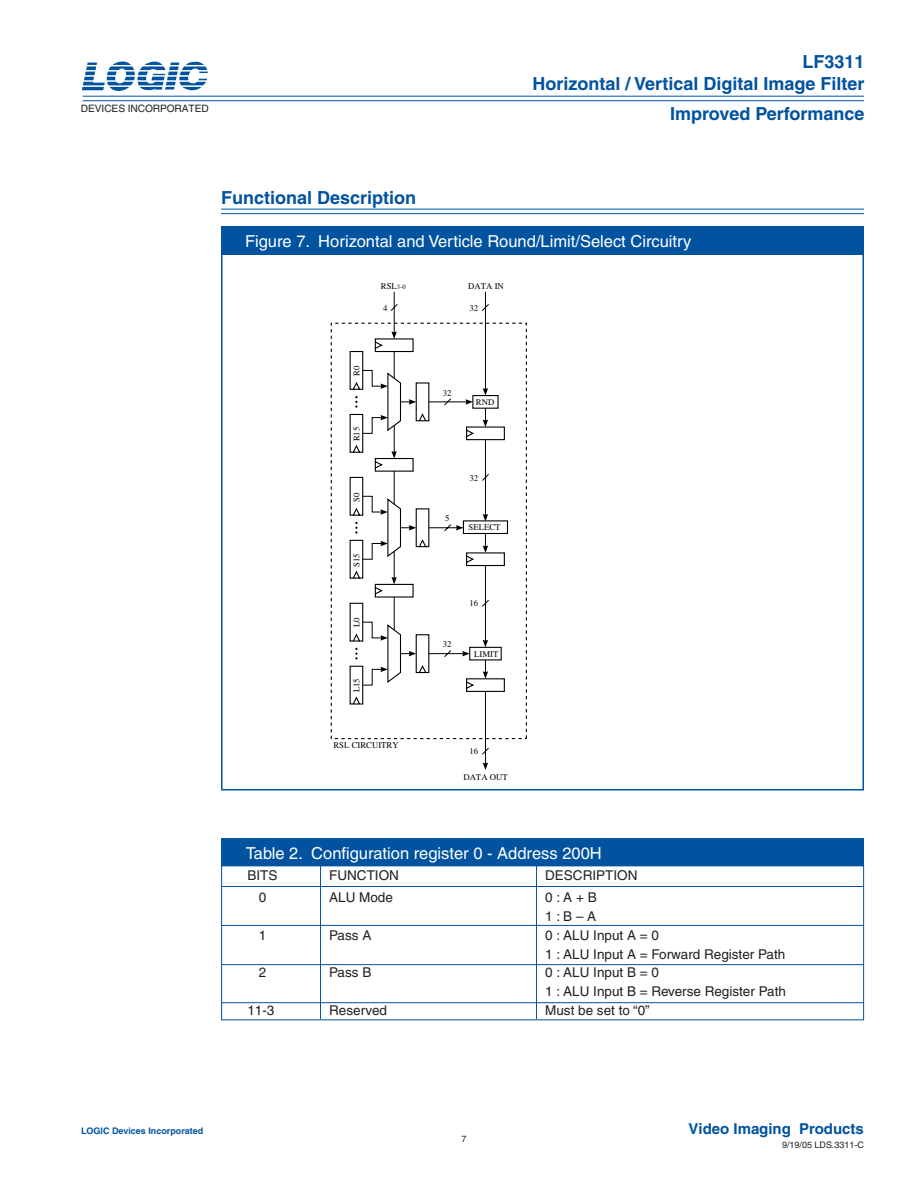
<style>
.page{position:relative;width:918px;height:1188px;background:#fff}
.page>*{position:absolute;margin:0;border:0;box-sizing:border-box;transform-origin:0 0}
.t1{font:700 18px/21.6px "Helvetica";color:#0153a0;text-align:right}
.t2{font:16.5px "Helvetica";color:#fff}
.t3{font:700 15px "Helvetica";color:#0153a0}
.t4{font:13.5px "Helvetica";color:#231f20}
.t5{font:10.2px "Helvetica";letter-spacing:-.01em;color:#231f20}
.t6{font:700 9px "Helvetica";color:#0153a0}
.t7{font:9px "Helvetica";color:#231f20}
.t8{font:8.7px "Times";color:#000}
.s1{font-size:6.6px}
</style>
<div class="page">
<svg style="left:82px;top:62px;width:126px;height:29px"></svg>
<hr style="left:83px;top:96px;width:781px;height:1px;background:#0153a0">
<hr style="left:83px;top:100px;width:781px;height:1px;background:#0153a0">
<hr style="left:221px;top:209px;width:643px;height:1px;background:#0153a0">
<hr style="left:221px;top:213px;width:643px;height:1px;background:#0153a0">
<div style="left:222px;top:838px;width:642px;height:28px;background:#0153a0"></div>
<hr style="left:320px;top:866px;width:1px;height:153px;background:#0153a0">
<hr style="left:536px;top:866px;width:1px;height:153px;background:#0153a0">
<hr style="left:222px;top:886px;width:641px;height:1px;background:#0153a0">
<hr style="left:222px;top:925px;width:641px;height:1px;background:#0153a0">
<hr style="left:222px;top:964px;width:642px;height:1px;background:#0153a0">
<hr style="left:221px;top:1002px;width:642px;height:1px;background:#0153a0">
<div style="left:221px;top:226px;width:643px;height:28px;background:#0153a0"></div>
<hr style="left:394px;top:292px;width:1px;height:44px;background:#000">
<svg style="left:390px;top:304px;width:8px;height:7px"></svg>
<svg style="left:482px;top:747px;width:7px;height:8px"></svg>
<hr style="left:485px;top:292px;width:1px;height:100px;background:#000">
<hr style="left:485px;top:691px;width:1px;height:76px;background:#000">
<svg style="left:483px;top:763px;width:5px;height:7px"></svg>
<div style="left:331px;top:323px;width:196px;height:416px;border:1px dashed #000"></div>
<svg style="left:482px;top:304px;width:7px;height:7px"></svg>
<div style="left:463px;top:520px;width:45px;height:14px;border:1px solid #000"></div>
<svg style="left:349px;top:331px;width:156px;height:374px"></svg>
<hr style="left:394px;top:551px;width:1px;height:31px;background:#000">
<div style="left:221px;top:253px;width:643px;height:537px;border:2px solid #0153a0"></div>
<p class="t5" style="left:81px;top:102px;width:129px">DEVICES INCORPORATED</p>
<p class="t1" style="left:532px;top:51px;width:334px">LF3311<br>Horizontal / Vertical Digital Image Filter</p>
<p class="t1" style="left:670px;top:103px;width:196px">Improved Performance</p>
<p class="t1" style="left:221px;top:187px;width:197px">Functional Description</p>
<p class="t2" style="left:245px;top:232px;width:448px">Figure 7. Horizontal and Verticle Round/Limit/Select Circuitry</p>
<p class="t8" style="left:381px;top:280px;width:26px">RSL<span class="s1">3-0</span></p>
<p class="t8" style="left:351px;top:376px;width:12px;rotate:-90deg">R0</p>
<p class="t8" style="left:351px;top:441px;width:16px;rotate:-90deg">R15</p>
<p class="t8" style="left:351px;top:502px;width:11px;rotate:-90deg">S0</p>
<p class="t8" style="left:351px;top:567px;width:15px;rotate:-90deg">S15</p>
<p class="t8" style="left:351px;top:627px;width:11px;rotate:-90deg">L0</p>
<p class="t8" style="left:351px;top:692px;width:16px;rotate:-90deg">L15</p>
<p class="t8" style="left:383px;top:303px;width:6px">4</p>
<p class="t8" style="left:333px;top:740px;width:67px">RSL CIRCUITRY</p>
<p class="t8" style="left:468px;top:281px;width:37px">DATA IN</p>
<p class="t8" style="left:469px;top:303px;width:10px">32</p>
<p class="t8" style="left:443px;top:387px;width:10px">32</p>
<p class="t8" style="left:476px;top:397px;width:20px">RND</p>
<p class="t8" style="left:445px;top:513px;width:6px">5</p>
<p class="t8" style="left:469px;top:472px;width:10px">32</p>
<p class="t8" style="left:468px;top:522px;width:34px">SELECT</p>
<p class="t8" style="left:443px;top:639px;width:10px">32</p>
<p class="t8" style="left:469px;top:598px;width:10px">16</p>
<p class="t8" style="left:474px;top:649px;width:26px">LIMIT</p>
<p class="t8" style="left:469px;top:746px;width:10px">16</p>
<p class="t8" style="left:463px;top:771px;width:46px">DATA OUT</p>
<p class="t2" style="left:246px;top:844px;width:358px">Table 2. Configuration register 0 - Address 200H</p>
<p class="t4" style="left:247px;top:867px;width:32px">BITS</p>
<p class="t4" style="left:329px;top:867px;width:71px">FUNCTION</p>
<p class="t4" style="left:545px;top:867px;width:94px">DESCRIPTION</p>
<p class="t4" style="left:259px;top:890px;width:9px">0</p>
<p class="t4" style="left:329px;top:890px;width:65px">ALU Mode</p>
<p class="t4" style="left:545px;top:890px;width:53px">0 : A + B</p>
<p class="t4" style="left:545px;top:909px;width:53px">1 : B – A</p>
<p class="t4" style="left:259px;top:927px;width:9px">1</p>
<p class="t4" style="left:329px;top:927px;width:44px">Pass A</p>
<p class="t4" style="left:545px;top:927px;width:115px">0 : ALU Input A = 0</p>
<p class="t4" style="left:545px;top:946px;width:242px">1 : ALU Input A = Forward Register Path</p>
<p class="t4" style="left:259px;top:965px;width:9px">2</p>
<p class="t4" style="left:329px;top:965px;width:44px">Pass B</p>
<p class="t4" style="left:545px;top:965px;width:115px">0 : ALU Input B = 0</p>
<p class="t4" style="left:545px;top:984px;width:242px">1 : ALU Input B = Reverse Register Path</p>
<p class="t4" style="left:247px;top:1002px;width:29px">11-3</p>
<p class="t4" style="left:329px;top:1002px;width:59px">Reserved</p>
<p class="t4" style="left:545px;top:1002px;width:106px">Must be set to “0”</p>
<p class="t6" style="left:81px;top:1126px;width:124px">LOGIC Devices Incorporated</p>
<p class="t7" style="left:462px;top:1134px;width:7px">7</p>
<p class="t3" style="left:689px;top:1120px;width:177px">Video Imaging Products</p>
<p class="t7" style="left:782px;top:1140px;width:83px">9/19/05 LDS.3311-C</p>
</div>
